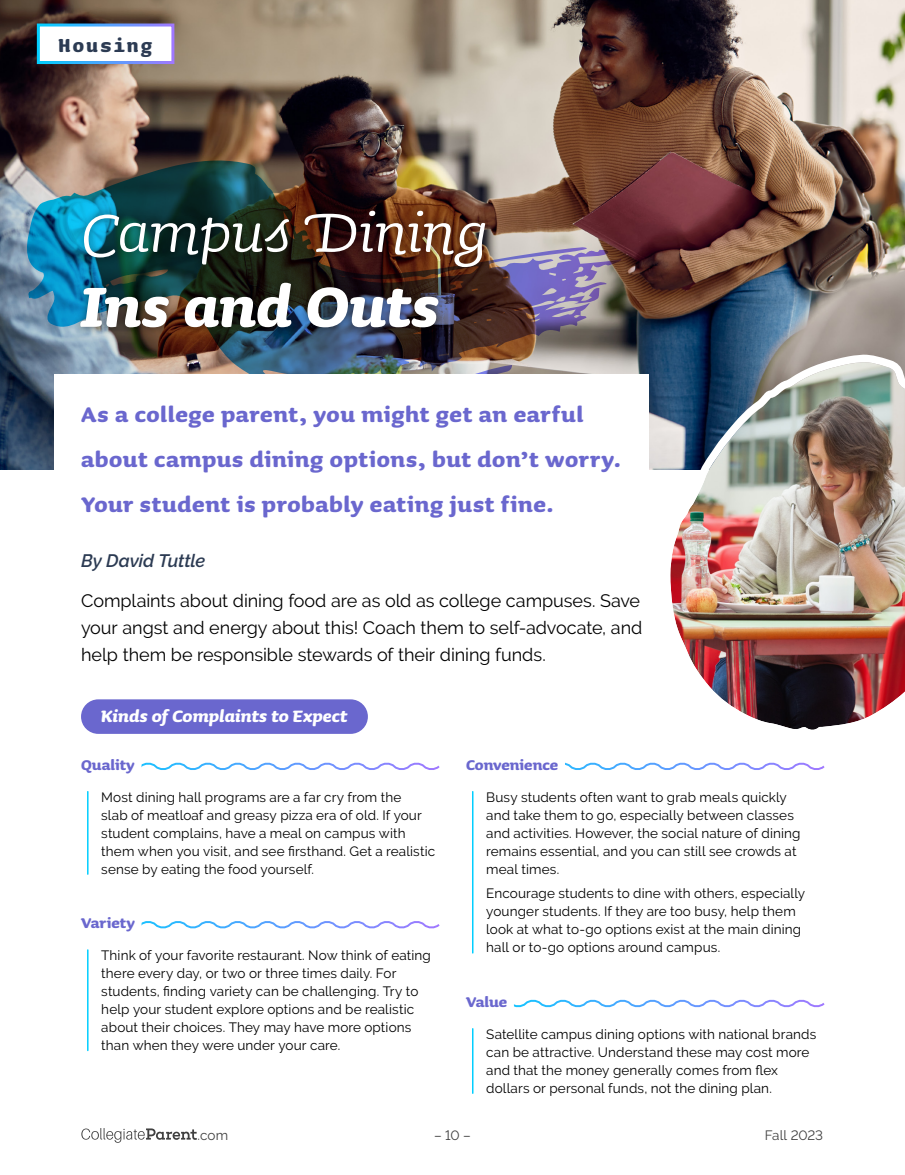
<style>
.page{position:relative;width:905px;height:1175px;background:#fff}
.page>*{position:absolute;margin:0;border:0;box-sizing:border-box;transform-origin:0 0}
.H1___Article_Title___Housing{font:72px/75px "Sauna Pro Regular Italic Swash";letter-spacing:-.01em;color:#fff}
.P___Opener_Sauna_Purple_SPAN_Invert_bump{font:700 27px/45px "Sauna Pro";letter-spacing:.02em;color:#6a67ce}
.t1{font:700 24px "Sauna Mono Pro";letter-spacing:.07em;color:#2c3b53}
.H2___Dining_Head{font:italic 700 21px "Sauna Pro";color:#fff}
.P___Article_Text_Raleway_SpanUp{font:18px/27px "Raleway";letter-spacing:-.005em;color:#000}
.H3___Dining_Options{font:700 18px "Sauna Pro";letter-spacing:-.005em;color:#6a67ce}
.P___Byline{font:italic 600 18px "Raleway";letter-spacing:-.01em;color:#2c3b53}
.P___Article_Text_Dining{font:13.5px/18px "Raleway";letter-spacing:.01em;color:#000}
.t2{font:13.5px "Raleway";letter-spacing:-.005em;color:#404040}
.s1{font-family:"Sauna Pro";font-weight:700;font-style:italic}
</style>
<div class="page">
<img style="left:0;top:0;width:904px;height:469px">
<img style="left:24px;top:153px;width:599px;height:248px">
<div style="left:72px;top:203px;width:421px;height:132px;background:#000;opacity:.5"></div>
<div style="left:54px;top:374px;width:594px;height:171px;background:#fff"></div>
<div style="left:81px;top:699px;width:287px;height:35px;background:#6a67ce;border-radius:17px"></div>
<svg style="left:141px;top:762px;width:299px;height:8px"></svg>
<hr style="left:87px;top:791px;width:1px;height:83px;background:#02ceff">
<svg style="left:141px;top:921px;width:299px;height:8px"></svg>
<hr style="left:87px;top:950px;width:1px;height:100px;background:#02ceff">
<svg style="left:565px;top:762px;width:260px;height:8px"></svg>
<hr style="left:472px;top:791px;width:1px;height:162px;background:#02ceff">
<svg style="left:514px;top:999px;width:311px;height:9px"></svg>
<hr style="left:472px;top:1028px;width:1px;height:65px;background:#02ceff">
<img style="left:658px;top:350px;width:246px;height:380px">
<svg style="left:81px;top:1128px;width:116px;height:15px"></svg>
<div style="left:38px;top:26px;width:135px;height:35px;background:#fff"></div>
<div style="left:37px;top:24px;width:137px;height:40px;border:3px solid #fff"></div>
<p class="t1" style="left:59px;top:31px;width:95px">Housing</p>
<p class="H1___Article_Title___Housing" style="left:81px;top:195px;width:409px">Campus Dining<br><span class="s1">Ins and Outs</span></p>
<p class="P___Opener_Sauna_Purple_SPAN_Invert_bump" style="left:81px;top:391px;width:541px">As a college parent, you might get an earful about campus dining options, but don’t worry.<br>Your student is probably eating just fine.</p>
<p class="P___Byline" style="left:81px;top:550px;width:126px">By David Tuttle</p>
<h2 class="P___Article_Text_Raleway_SpanUp" style="left:81px;top:587px;width:563px">Complaints about dining food are as old as college campuses. Save your angst and energy about this! Coach them to self-advocate, and help them be responsible stewards of their dining funds.</h2>
<h2 class="H2___Dining_Head" style="left:101px;top:703px;width:248px">Kinds of Complaints to Expect</h2>
<h3 class="H3___Dining_Options" style="left:81px;top:754px;width:55px">Quality</h3>
<p class="P___Article_Text_Dining" style="left:101px;top:788px;width:335px">Most dining hall programs are a far cry from the<br>slab of meatloaf and greasy pizza era of old. If your student complains, have a meal on campus with them when you visit, and see firsthand. Get a realistic sense by eating the food yourself.</p>
<h3 class="H3___Dining_Options" style="left:81px;top:912px;width:55px">Variety</h3>
<p class="P___Article_Text_Dining" style="left:101px;top:946px;width:331px">Think of your favorite restaurant. Now think of eating there every day, or two or three times daily. For students, finding variety can be challenging. Try to help your student explore options and be realistic about their choices. They may have more options than when they were under your care.</p>
<h3 class="H3___Dining_Options" style="left:466px;top:754px;width:94px">Convenience</h3>
<p class="P___Article_Text_Dining" style="left:486px;top:788px;width:316px">Busy students often want to grab meals quickly and take them to go, especially between classes and activities. However, the social nature of dining remains essential, and you can still see crowds at meal times.</p>
<p class="P___Article_Text_Dining" style="left:486px;top:884px;width:320px">Encourage students to dine with others, especially younger students. If they are too busy, help them look at what to-go options exist at the main dining hall or to-go options around campus.</p>
<h3 class="H3___Dining_Options" style="left:466px;top:991px;width:43px">Value</h3>
<p class="P___Article_Text_Dining" style="left:486px;top:1025px;width:331px">Satellite campus dining options with national brands can be attractive. Understand these may cost more and that the money generally comes from flex dollars or personal funds, not the dining plan.</p>
<p class="t2" style="left:198px;top:1127px;width:32px">.com</p>
<p class="t2" style="left:434px;top:1127px;width:38px">– 10 –</p>
<p class="t2" style="left:765px;top:1127px;width:60px">Fall 2023</p>
</div>
